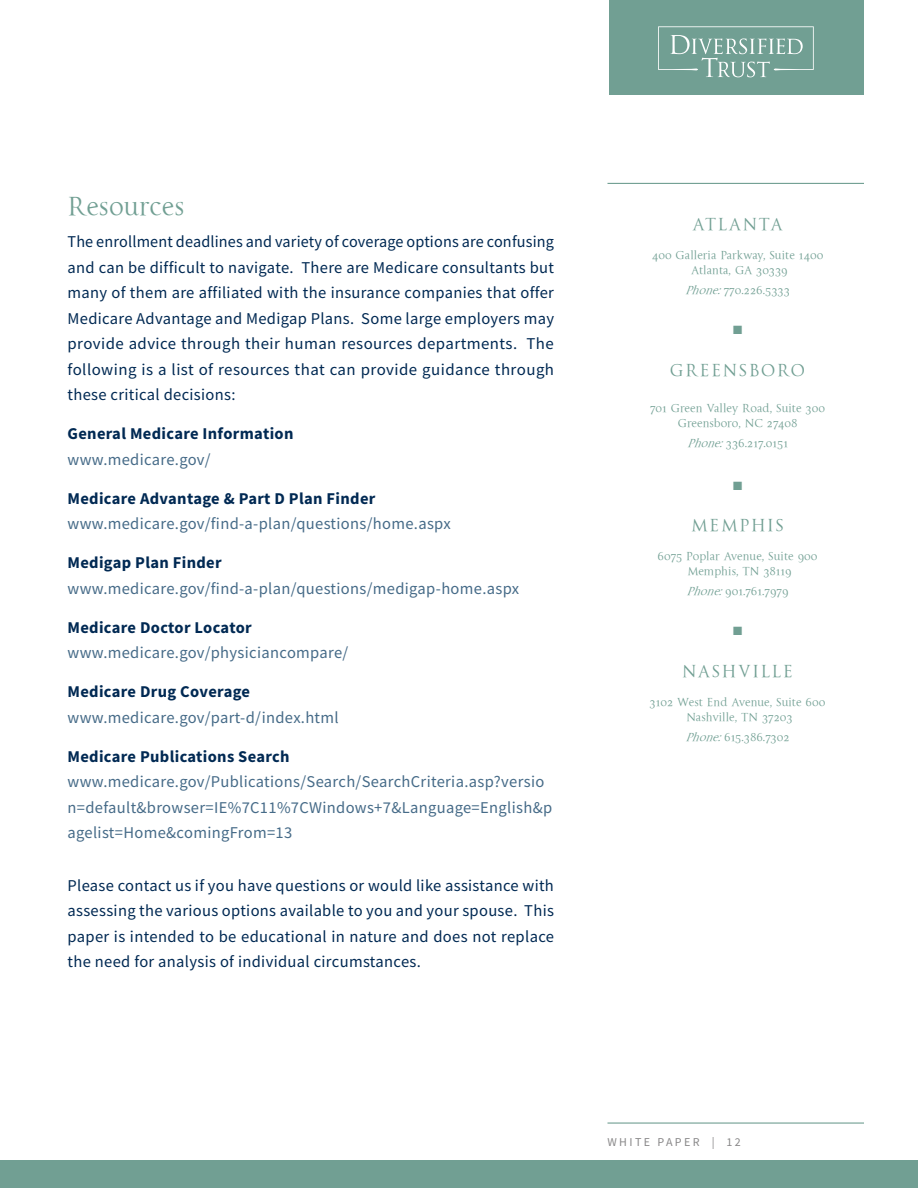
<style>
.page{position:relative;width:918px;height:1188px;background:#fff}
.page>*{position:absolute;margin:0;border:0;box-sizing:border-box;transform-origin:0 0}
.t1{font:27px "La Gioconda OSTT";color:#719f93}
.t2{font:18px "La Gioconda OSTT";letter-spacing:.09em;color:#719f93}
.t3{font:16.5px/25.5px "Source Sans Pro";letter-spacing:.02em;color:#002953;text-align:justify}
.t4{font:16.5px/25.5px "Source Sans Pro";letter-spacing:.02em;color:#466b88}
.t5{font:700 16.5px "Source Sans Pro";letter-spacing:.02em;color:#002953}
.t6{font:12px/15px "La Gioconda OSTT";color:#719f93;text-align:center}
.t7{font:12px "Source Sans Pro";letter-spacing:.2em;color:#888788}
.t8{font:12px "Zapf Dingbats ITC";color:#719f93}
.s1{font-style:italic}
</style>
<div class="page">
<div style="left:609px;top:0;width:255px;height:94px;background:#719f93"></div>
<svg style="left:658px;top:26px;width:156px;height:51px"></svg>
<div style="left:0;top:1161px;width:918px;height:27px;background:#719f93"></div>
<hr style="left:608px;top:1122px;width:256px;height:2px;background:#719f93">
<hr style="left:608px;top:183px;width:256px;height:1px;background:#719f93">
<h1 class="t1" style="left:68px;top:190px;width:119px">Resources</h1>
<p class="t3" style="left:68px;top:229px;width:488px">The enrollment deadlines and variety of coverage options are confusing and can be difficult to navigate. There are Medicare consultants but many of them are affiliated with the insurance companies that offer Medicare Advantage and Medigap Plans. Some large employers may provide advice through their human resources departments. The following is a list of resources that can provide guidance through these critical decisions:</p>
<p class="t5" style="left:68px;top:423px;width:227px">General Medicare Information</p>
<p class="t4" style="left:68px;top:446px;width:144px">www.medicare.gov/</p>
<p class="t5" style="left:68px;top:487px;width:309px">Medicare Advantage &amp; Part D Plan Finder</p>
<p class="t4" style="left:68px;top:511px;width:385px">www.medicare.gov/find-a-plan/questions/home.aspx</p>
<p class="t5" style="left:68px;top:552px;width:156px">Medigap Plan Finder</p>
<p class="t4" style="left:68px;top:575px;width:453px">www.medicare.gov/find-a-plan/questions/medigap-home.aspx</p>
<p class="t5" style="left:68px;top:616px;width:186px">Medicare Doctor Locator</p>
<p class="t4" style="left:68px;top:640px;width:282px">www.medicare.gov/physiciancompare/</p>
<p class="t5" style="left:68px;top:681px;width:184px">Medicare Drug Coverage</p>
<p class="t4" style="left:68px;top:704px;width:273px">www.medicare.gov/part-d/index.html</p>
<p class="t5" style="left:68px;top:745px;width:224px">Medicare Publications Search</p>
<p class="t4" style="left:68px;top:769px;width:486px">www.medicare.gov/Publications/Search/SearchCriteria.asp?versio n=default&amp;browser=IE%7C11%7CWindows+7&amp;Language=English&amp;p agelist=Home&amp;comingFrom=13</p>
<p class="t3" style="left:68px;top:872px;width:488px">Please contact us if you have questions or would like assistance with assessing the various options available to you and your spouse. This paper is intended to be educational in nature and does not replace the need for analysis of individual circumstances.</p>
<p class="t2" style="left:692px;top:214px;width:92px">ATLANTA</p>
<p class="t6" style="left:652px;top:247px;width:173px">400 Galleria Parkway, Suite 1400<br>Atlanta, GA 30339</p>
<p class="t6" style="left:685px;top:282px;width:106px"><span class="s1">Phone:</span>770.226.5333</p>
<p class="t8" style="left:733px;top:325px;width:11px">■</p>
<p class="t2" style="left:670px;top:359px;width:137px">GREENSBORO</p>
<p class="t6" style="left:650px;top:400px;width:177px">701 Green Valley Road, Suite 300<br>Greensboro, NC 27408</p>
<p class="t6" style="left:687px;top:435px;width:102px"><span class="s1">Phone:</span>336.217.0151</p>
<p class="t8" style="left:733px;top:480px;width:11px">■</p>
<p class="t2" style="left:691px;top:515px;width:94px">MEMPHIS</p>
<p class="t6" style="left:658px;top:548px;width:162px">6075 Poplar Avenue, Suite 900<br>Memphis, TN 38119</p>
<p class="t6" style="left:687px;top:584px;width:104px"><span class="s1">Phone:</span>901.761.7979</p>
<p class="t8" style="left:733px;top:625px;width:11px">■</p>
<p class="t2" style="left:682px;top:660px;width:112px">NASHVILLE</p>
<p class="t6" style="left:650px;top:694px;width:177px">3102 West End Avenue, Suite 600<br>Nashville, TN 37203</p>
<p class="t6" style="left:685px;top:730px;width:106px"><span class="s1">Phone:</span>615.386.7302</p>
<p class="t7" style="left:608px;top:1135px;width:135px">WHITE PAPER | 12</p>
</div>
